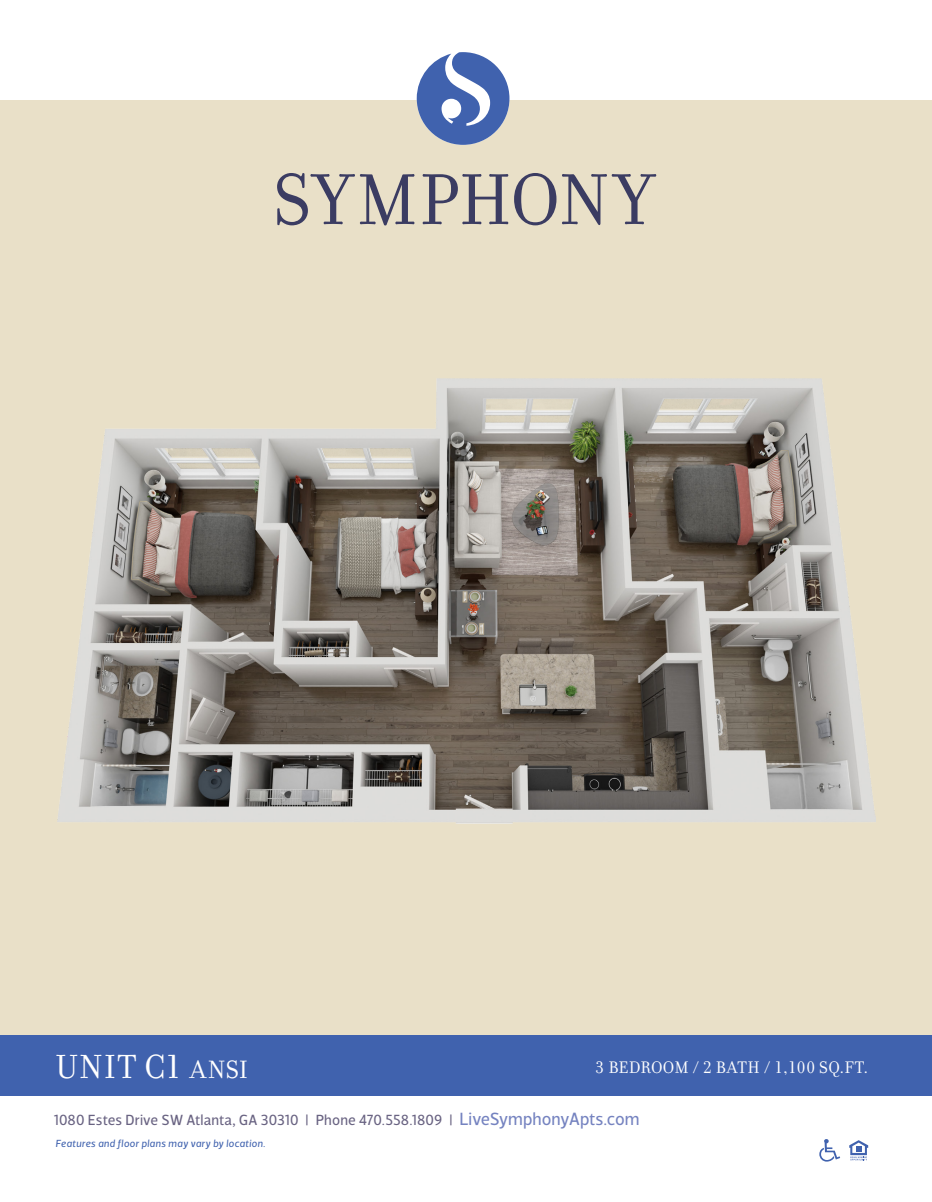
<style>
.page{position:relative;width:932px;height:1202px;background:#fff}
.page>*{position:absolute;margin:0;border:0;box-sizing:border-box;transform-origin:0 0}
.t1{font:36px "Filosofia";color:#fff}
.t2{font:18px "Filosofia";letter-spacing:.02em;color:#fff}
.t3{font:15px "Velino Sans";letter-spacing:.01em;color:#696382}
.t4{font:italic 10.5px "Velino Sans";letter-spacing:.025em;color:#4062ae}
.s1{font-family:"Filosofia Fractions"}
.s2{font-size:27px}
.s3{font-size:18px;color:#7583c0}
</style>
<div class="page">
<div style="left:0;top:100px;width:932px;height:935px;background:#e9e0c8"></div>
<svg style="left:849px;top:1140px;width:19px;height:20px"></svg>
<svg style="left:819px;top:1139px;width:21px;height:22px"></svg>
<div style="left:0;top:1035px;width:932px;height:61px;background:#4062ae"></div>
<svg style="left:277px;top:173px;width:137px;height:52px"></svg>
<svg style="left:422px;top:174px;width:86px;height:50px"></svg>
<svg style="left:514px;top:173px;width:42px;height:52px"></svg>
<svg style="left:562px;top:174px;width:94px;height:51px"></svg>
<svg style="left:417px;top:52px;width:92px;height:93px"></svg>
<img style="left:58px;top:378px;width:817px;height:445px">
<p class="t1" style="left:55px;top:1047px;width:194px">UNIT C<span class="s1">1</span> <span class="s2">ANSI</span></p>
<p class="t2" style="left:595px;top:1057px;width:274px"><span class="s1">3</span> BEDROOM / <span class="s1">2</span> BATH / <span class="s1">1,100</span> SQ.FT.</p>
<p class="t3" style="left:54px;top:1111px;width:587px">1080 Estes Drive SW Atlanta, GA 30310 | Phone 470.558.1809 | <span class="s3">LiveSymphonyApts.com</span></p>
<p class="t4" style="left:55px;top:1137px;width:211px">Features and floor plans may vary by location.</p>
</div>
